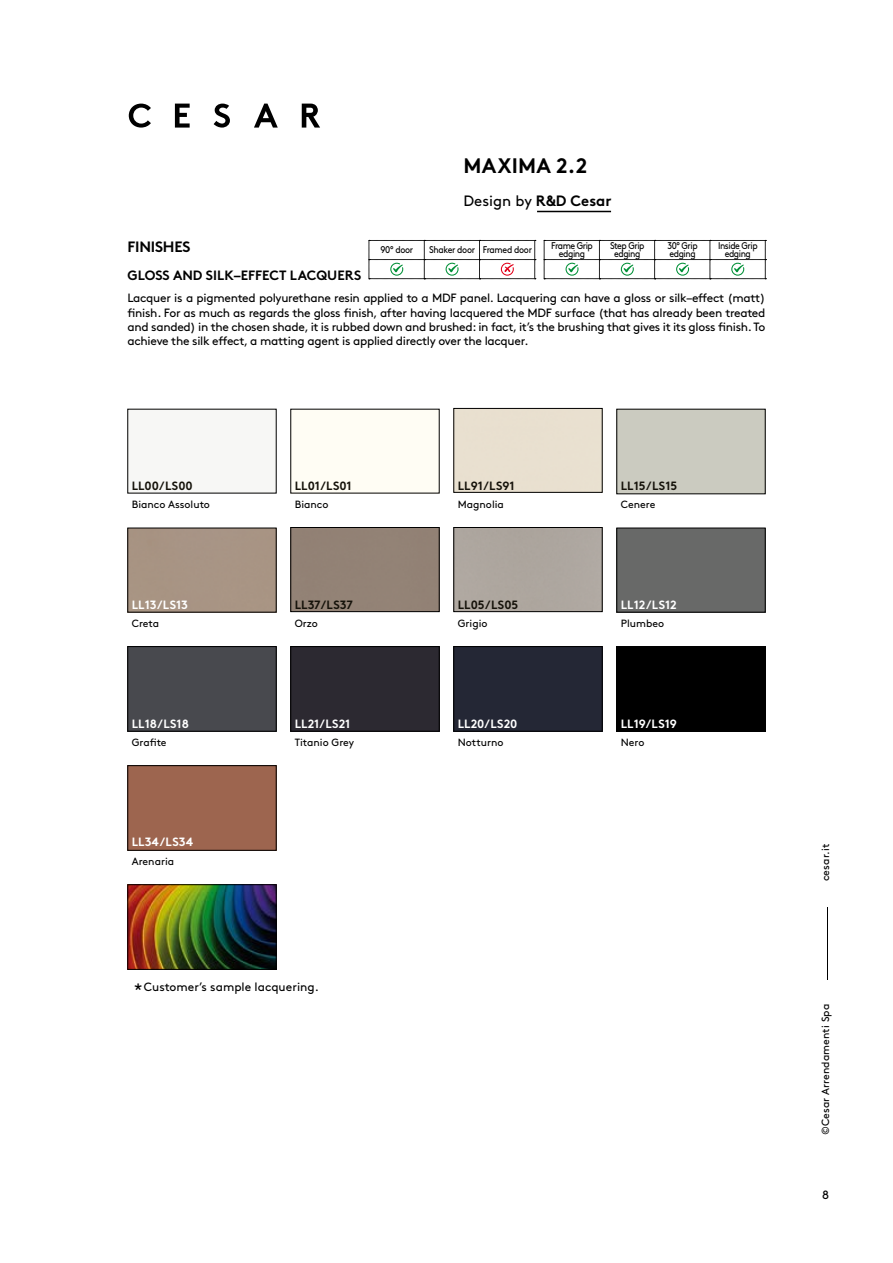
<style>
.page{position:relative;width:893px;height:1263px;background:#fff}
.page>*{position:absolute;margin:0;border:0;box-sizing:border-box;transform-origin:0 0}
.t1{font:700 21px "Brown Pro";letter-spacing:.01em;color:#000}
.t2{font:16.5px "Brown Pro";color:#000}
.t3{font:15px "Brown Pro";color:#000}
.t4{font:700 15px "Brown Pro";letter-spacing:-.015em;color:#000}
.t5{font:700 13.5px "Brown Pro";color:#000}
.t6{font:12px/14.2px "Brown Pro";letter-spacing:-.025em;color:#000;text-align:justify}
.t7{font:700 12px "Brown Pro";color:#fff}
.t8{font:700 12px "Brown Pro";color:#15120a}
.t9{font:12px "Brown Pro";color:#000}
.t10{font:10.5px "Brown Pro";color:#000}
.t11{font:9.75px/7.5px "Brown Pro";letter-spacing:-.05em;color:#000;text-align:center;scale:.9 1}
.s1{font-weight:700}
</style>
<div class="page">
<div style="left:619px;top:530px;width:144px;height:80px;background:#686968"></div>
<div style="left:617px;top:528px;width:148px;height:84px;border:1px solid #000"></div>
<div style="left:291px;top:527px;width:148px;height:85px;border:1px solid #000"></div>
<div style="left:130px;top:648px;width:144px;height:81px;background:#48494e"></div>
<div style="left:128px;top:646px;width:148px;height:85px;border:1px solid #000"></div>
<div style="left:454px;top:527px;width:148px;height:85px;border:1px solid #000"></div>
<div style="left:454px;top:408px;width:148px;height:84px;border:1px solid #000"></div>
<div style="left:130px;top:767px;width:144px;height:81px;background:#9d654f"></div>
<div style="left:128px;top:765px;width:148px;height:85px;border:1px solid #000"></div>
<div style="left:456px;top:648px;width:144px;height:81px;background:#242735"></div>
<div style="left:454px;top:646px;width:148px;height:85px;border:1px solid #000"></div>
<div style="left:293px;top:648px;width:144px;height:81px;background:#2c2931"></div>
<div style="left:291px;top:646px;width:148px;height:85px;border:1px solid #000"></div>
<div style="left:619px;top:648px;width:144px;height:81px;background:#000"></div>
<div style="left:617px;top:646px;width:148px;height:85px;border:1px solid #000"></div>
<hr style="left:827px;top:907px;width:1px;height:73px;background:#000">
<hr style="left:537px;top:211px;width:74px;height:1px;background:#000">
<svg style="left:254px;top:104px;width:24px;height:24px"></svg>
<svg style="left:129px;top:104px;width:22px;height:24px"></svg>
<svg style="left:302px;top:104px;width:18px;height:24px"></svg>
<svg style="left:175px;top:104px;width:15px;height:24px"></svg>
<svg style="left:214px;top:104px;width:16px;height:24px"></svg>
<img style="left:130px;top:886px;width:144px;height:81px">
<div style="left:128px;top:884px;width:148px;height:85px;border:1px solid #000"></div>
<svg style="left:544px;top:240px;width:222px;height:39px"></svg>
<svg style="left:369px;top:240px;width:167px;height:39px"></svg>
<h1 class="t1" style="left:464px;top:149px;width:125px">MAXIMA 2.2</h1>
<p class="t4" style="left:128px;top:234px;width:64px">FINISHES</p>
<p class="t5" style="left:128px;top:264px;width:235px">GLOSS AND SILK–EFFECT LACQUERS</p>
<p class="t3" style="left:463px;top:189px;width:150px">Design by <span class="s1">R&amp;D Cesar</span></p>
<p class="t11" style="left:380px;top:245px;width:38px">90° door</p>
<p class="t11" style="left:429px;top:245px;width:116px">Shaker door Framed door</p>
<p class="t11" style="left:610px;top:241px;width:40px">Step Grip edging</p>
<p class="t11" style="left:551px;top:241px;width:48px">Frame Grip edging</p>
<p class="t11" style="left:667px;top:241px;width:35px;text-align:left">30° Grip edging</p>
<p class="t11" style="left:718px;top:241px;width:46px">Inside Grip edging</p>
<p class="t6" style="left:128px;top:290px;width:639px">Lacquer is a pigmented polyurethane resin applied to a MDF panel. Lacquering can have a gloss or silk–effect (matt) finish. For as much as regards the gloss finish, after having lacquered the MDF surface (that has already been treated and sanded) in the chosen shade, it is rubbed down and brushed: in fact, it’s the brushing that gives it its gloss finish. To achieve the silk effect, a matting agent is applied directly over the lacquer.</p>
<p class="t8" style="left:132px;top:476px;width:62px">LL00/LS00</p>
<p class="t10" style="left:132px;top:496px;width:80px">Bianco Assoluto</p>
<p class="t8" style="left:295px;top:476px;width:58px">LL01/LS01</p>
<p class="t10" style="left:295px;top:496px;width:35px">Bianco</p>
<p class="t8" style="left:458px;top:476px;width:58px">LL91/LS91</p>
<p class="t8" style="left:621px;top:476px;width:58px">LL15/LS15</p>
<p class="t10" style="left:458px;top:496px;width:48px">Magnolia</p>
<p class="t10" style="left:621px;top:496px;width:36px">Cenere</p>
<p class="t8" style="left:295px;top:595px;width:60px">LL37/LS37</p>
<p class="t7" style="left:621px;top:595px;width:57px">LL12/LS12</p>
<p class="t7" style="left:132px;top:595px;width:58px">LL13/LS13</p>
<p class="t8" style="left:458px;top:595px;width:62px">LL05/LS05</p>
<p class="t10" style="left:132px;top:615px;width:29px">Creta</p>
<p class="t10" style="left:458px;top:615px;width:31px">Grigio</p>
<p class="t10" style="left:295px;top:615px;width:25px">Orzo</p>
<p class="t10" style="left:621px;top:616px;width:45px">Plumbeo</p>
<p class="t7" style="left:132px;top:714px;width:59px">LL18/LS18</p>
<p class="t10" style="left:132px;top:734px;width:36px">Grafite</p>
<p class="t7" style="left:132px;top:832px;width:63px">LL34/LS34</p>
<p class="t10" style="left:132px;top:853px;width:44px">Arenaria</p>
<p class="t7" style="left:295px;top:714px;width:57px">LL21/LS21</p>
<p class="t10" style="left:295px;top:734px;width:61px">Titanio Grey</p>
<p class="t9" style="left:144px;top:978px;width:176px">Customer’s sample lacquering.</p>
<h2 class="t2" style="left:134px;top:976px;width:10px">*</h2>
<p class="t7" style="left:458px;top:714px;width:61px">LL20/LS20</p>
<p class="t10" style="left:458px;top:734px;width:47px">Notturno</p>
<p class="t7" style="left:621px;top:714px;width:58px">LL19/LS19</p>
<p class="t10" style="left:621px;top:734px;width:25px">Nero</p>
<p class="t10" style="left:817px;top:881px;width:39px;rotate:-90deg">cesar.it</p>
<p class="t10" style="left:817px;top:1135px;width:133px;rotate:-90deg">©Cesar Arrendamenti Spa</p>
<p class="t6" style="left:822px;top:1187px;width:8px">8</p>
</div>
